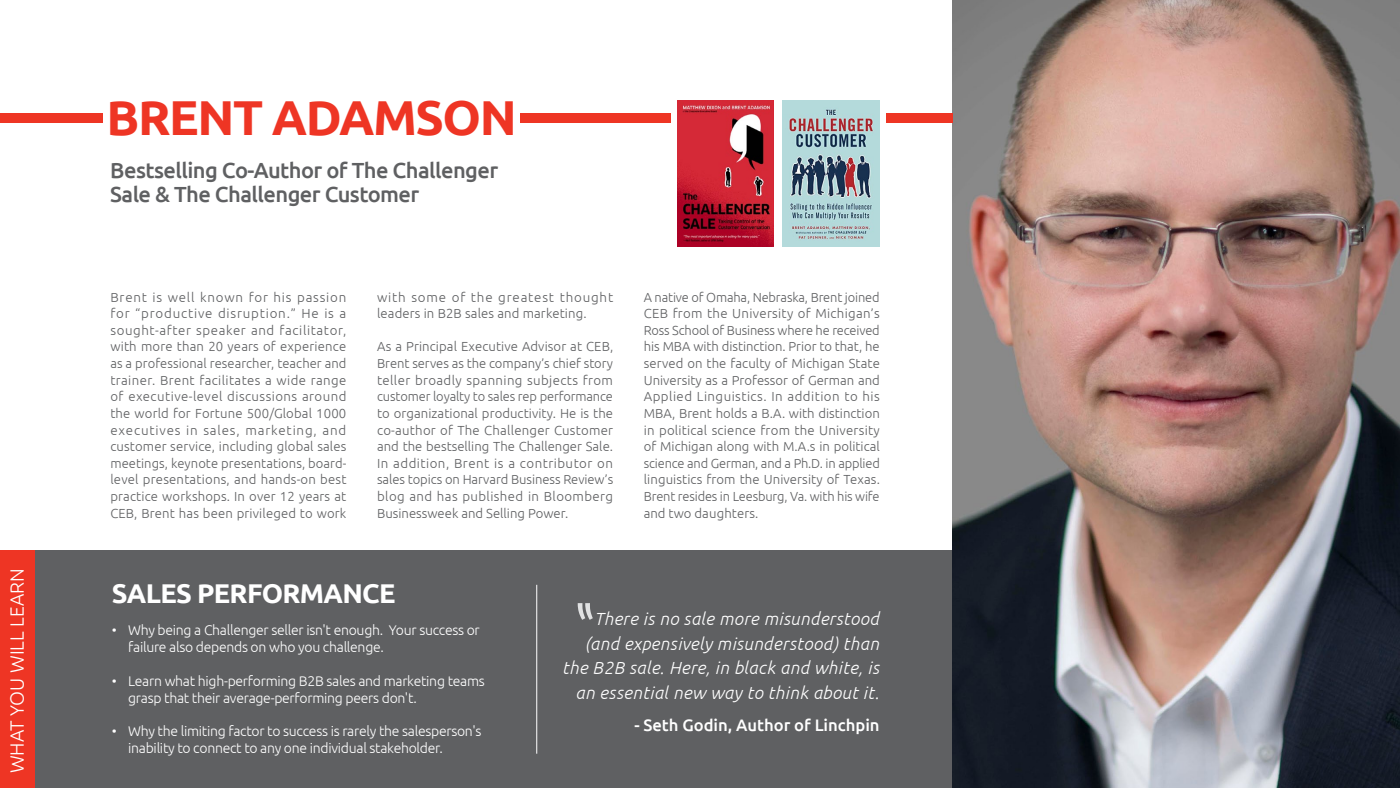
<style>
.page{position:relative;width:1400px;height:788px;background:#fff}
.page>*{position:absolute;margin:0;border:0;box-sizing:border-box;transform-origin:0 0}
.t1{font:700 49px "Ubuntu";letter-spacing:-.03em;color:#ee3524}
.t2{font:700 27.12px "Ubuntu";letter-spacing:-.025em;color:#fff}
.t3{font:500 21.88px/24.5px "Ubuntu";letter-spacing:-.025em;color:#5f6062}
.t4{font:300 19.25px "Ubuntu";color:#fff}
.t5{font:italic 300 17.5px/24.5px "Ubuntu";letter-spacing:.025em;color:#fff;text-align:right}
.t6{font:500 16.62px "Ubuntu";color:#fff}
.t7{font:300 14px/16.8px "Ubuntu";letter-spacing:-.02em;color:#fff}
.t8{font:300 13.12px/16.6px "Ubuntu";letter-spacing:.01em;color:#5f6062;text-align:justify}
</style>
<div class="page">
<div style="left:0;top:550px;width:953px;height:238px;background:#5f6062"></div>
<img style="left:953px;top:0;width:447px;height:787px">
<img style="left:783px;top:100px;width:97px;height:146px">
<img style="left:677px;top:100px;width:97px;height:146px">
<hr style="left:537px;top:584px;width:1px;height:169px;background:#fff">
<div style="left:0;top:550px;width:35px;height:238px;background:#ee3524"></div>
<div style="left:0;top:113px;width:102px;height:9px;background:#ee3524"></div>
<div style="left:520px;top:113px;width:151px;height:9px;background:#ee3524"></div>
<div style="left:886px;top:113px;width:67px;height:9px;background:#ee3524"></div>
<svg style="left:578px;top:603px;width:15px;height:16px"></svg>
<h3 class="t4" style="left:5px;top:773px;width:206px;rotate:-90deg">WHAT YOU WILL LEARN</h3>
<h1 class="t1" style="left:107px;top:87px;width:412px">BRENT ADAMSO N</h1>
<h3 class="t3" style="left:110px;top:157px;width:390px">Bestselling Co-Author of The Challenger<br>Sale &amp; The Challenger Customer</h3>
<p class="t8" style="left:110px;top:288px;width:238px">Brent is well known for his passion for “productive disruption.” He is a sought-after speaker and facilitator, with more than 20 years of experience as a professional researcher, teacher and trainer. Brent facilitates a wide range of executive-level discussions around the world for Fortune 500/Global 1000 executives in sales, marketing, and customer service, including global sales meetings, keynote presentations, board&shy;level presentations, and hands-on best practice workshops. In over 12 years at CEB, Brent has been privileged to work</p>
<p class="t8" style="left:377px;top:288px;width:238px">with some of the greatest thought leaders in B2B sales and marketing.</p>
<p class="t8" style="left:377px;top:338px;width:238px">As a Principal Executive Advisor at CEB, Brent serves as the company’s chief story teller broadly spanning subjects from customer loyalty to sales rep performance to organizational productivity. He is the co-author of The Challenger Customer and the bestselling The Challenger Sale.<br>In addition, Brent is a contributor on sales topics on Harvard Business Review’s blog and has published in Bloomberg Businessweek and Selling Power.</p>
<h2 class="t2" style="left:112px;top:576px;width:285px">SALES PERFORMANCE</h2>
<p class="t8" style="left:644px;top:288px;width:238px">A native of Omaha, Nebraska, Brent joined CEB from the University of Michigan’s Ross School of Business where he received his MBA with distinction. Prior to that, he served on the faculty of Michigan State University as a Professor of German and Applied Linguistics. In addition to his MBA, Brent holds a B.A. with distinction in political science from the University of Michigan along with M.A.s in political science and German, and a Ph.D. in applied linguistics from the University of Texas.<br>Brent resides in Leesburg, Va. with his wife and two daughters.</p>
<p class="t7" style="left:112px;top:621px;width:7px">•</p>
<p class="t7" style="left:112px;top:672px;width:7px">•</p>
<p class="t7" style="left:112px;top:722px;width:7px">•</p>
<p class="t7" style="left:128px;top:621px;width:353px">Why being a Challenger seller isn't enough. Your success or failure also depends on who you challenge.</p>
<p class="t7" style="left:128px;top:672px;width:358px">Learn what high-performing B2B sales and marketing teams grasp that their average-performing peers don't.</p>
<p class="t7" style="left:128px;top:722px;width:355px">Why the limiting factor to success is rarely the salesperson's inability to connect to any one individual stakeholder.</p>
<h3 class="t5" style="left:562px;top:606px;width:319px">There is no sale more misunderstood (and expensively misunderstood) than the B2B sale. Here, in black and white, is an essential new way to think about it.</h3>
<p class="t6" style="left:634px;top:714px;width:247px">- Seth Godin, Author of Linchpin</p>
</div>
